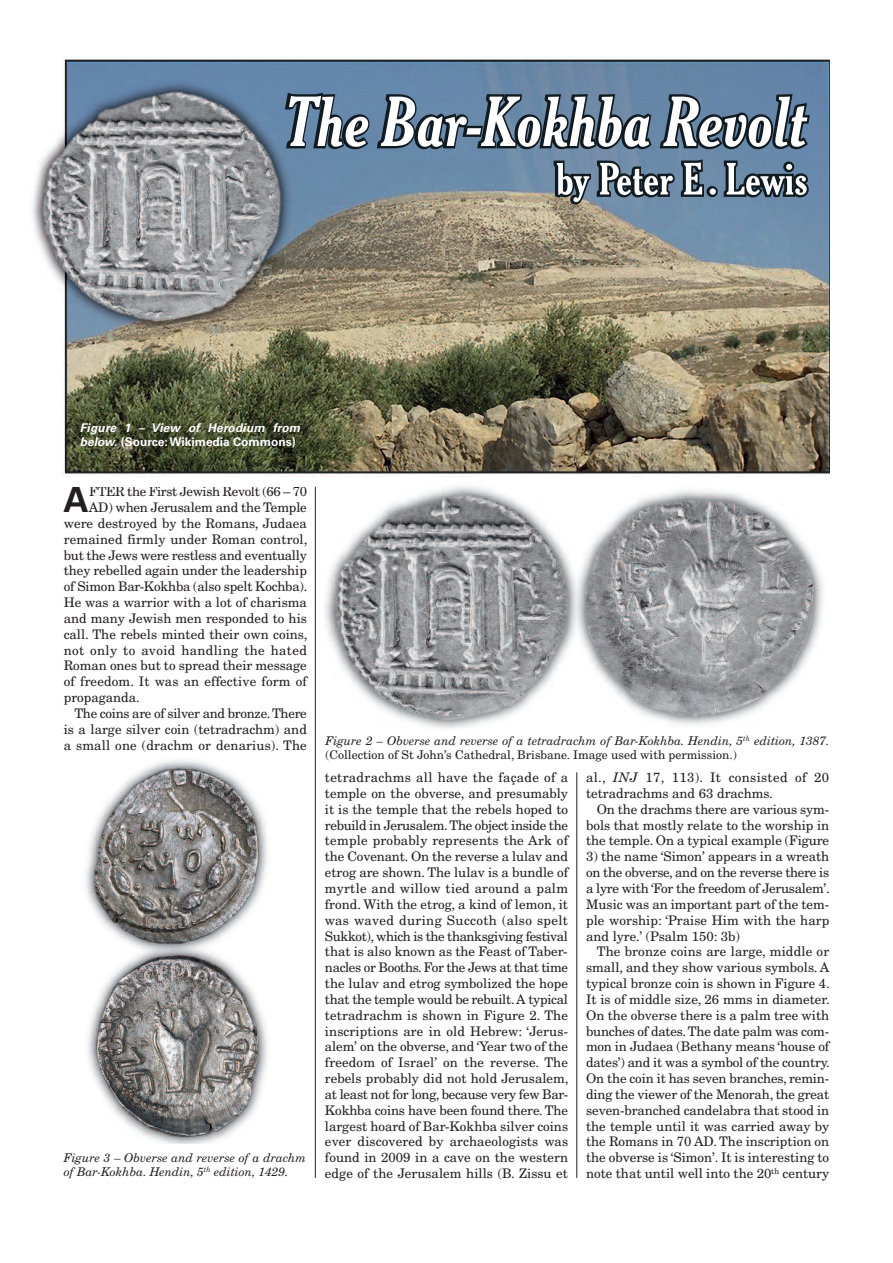
<style>
.page{position:relative;width:893px;height:1263px;background:#fff}
.page>*{position:absolute;margin:0;border:0;box-sizing:border-box;transform-origin:0 0}
.t1{font:700 35.1px "Univers";color:#231f20}
.t2{font:13.2px/15.9px "New Century Schlbk";color:#231f20;text-align:justify}
.t3{font:13.2px "New Century Schlbk";letter-spacing:-.02em;color:#231f20}
.t4{font:13.2px "New Century Schlbk";letter-spacing:-.03em;color:#231f20}
.t5{font:13.2px "New Century Schlbk";letter-spacing:.025em;color:#231f20}
.t6{font:italic 12px/14.4px "New Century Schlbk";color:#231f20}
.t7{font:italic 700 12px/14.4px "Univers";letter-spacing:.015em;color:#fff}
.s1{font-style:normal}
.s2{font-style:italic}
</style>
<div class="page">
<img style="left:32px;top:59px;width:797px;height:418px">
<svg style="left:285px;top:92px;width:525px;height:112px"></svg>
<img style="left:325px;top:486px;width:498px;height:243px">
<img style="left:85px;top:760px;width:183px;height:384px">
<hr style="left:577px;top:772px;width:1px;height:406px;background:#231f20">
<hr style="left:315px;top:487px;width:1px;height:691px;background:#231f20">
<p class="t7" style="left:80px;top:421px;width:222px">Figure 1 – View of Herodium from below. <span class="s1">(Source:Wikimedia Commons)</span></p>
<h1 class="t1" style="left:64px;top:487px;width:27px">A</h1>
<p class="t4" style="left:89px;top:487px;width:220px">FTER the First Jewish Revolt (66 – 70</p>
<p class="t2" style="left:89px;top:501px;width:219px">AD) when Jerusalem and the Temple</p>
<p class="t2" style="left:64px;top:516px;width:245px">were destroyed by the Romans, Judaea</p>
<p class="t2" style="left:64px;top:532px;width:245px">remained firmly under Roman control,</p>
<p class="t3" style="left:64px;top:550px;width:245px">but the Jews were restless and eventually</p>
<p class="t2" style="left:64px;top:564px;width:245px">they rebelled again under the leadership</p>
<p class="t2" style="left:64px;top:580px;width:245px">of Simon Bar-Kokhba (also spelt Kochba).</p>
<p class="t2" style="left:64px;top:596px;width:245px">He was a warrior with a lot of charisma</p>
<p class="t2" style="left:64px;top:611px;width:245px">and many Jewish men responded to his</p>
<p class="t2" style="left:64px;top:627px;width:245px">call. The rebels minted their own coins,</p>
<p class="t5" style="left:64px;top:645px;width:245px">not only to avoid handling the hated</p>
<p class="t2" style="left:64px;top:659px;width:245px">Roman ones but to spread their message</p>
<p class="t2" style="left:64px;top:675px;width:245px">of freedom. It was an effective form of</p>
<p class="t2" style="left:64px;top:691px;width:77px">propaganda.</p>
<p class="t3" style="left:74px;top:708px;width:234px">The coins are of silver and bronze.There</p>
<p class="t2" style="left:64px;top:722px;width:245px">is a large silver coin (tetradrachm) and</p>
<p class="t2" style="left:64px;top:738px;width:245px">a small one (drachm or denarius). The</p>
<p class="t6" style="left:64px;top:1151px;width:244px">Figure 3 – Obverse and reverse of a drachm of Bar-Kokhba. Hendin, 5<sup>th</sup> edition, 1429.</p>
<p class="t6" style="left:326px;top:734px;width:506px">Figure 2 – Obverse and reverse of a tetradrachm of Bar-Kokhba. Hendin, 5<sup>th</sup> edition, 1387. <span class="s1">(Collection of St John’s Cathedral, Brisbane. Image used with permission.)</span></p>
<p class="t2" style="left:325px;top:771px;width:245px">tetradrachms all have the façade of a temple on the obverse, and presumably it is the temple that the rebels hoped to rebuild in Jerusalem.The object inside the temple probably represents the Ark of the Covenant. On the reverse a lulav and etrog are shown. The lulav is a bundle of myrtle and willow tied around a palm frond. With the etrog, a kind of lemon, it was waved during Succoth (also spelt Sukkot), which is the thanksgiving festival that is also known as the Feast of Taber&shy;nacles or Booths. For the Jews at that time the lulav and etrog symbolized the hope that the temple would be rebuilt.A typical tetradrachm is shown in Figure 2. The inscriptions are in old Hebrew: ‘Jerus&shy;alem’ on the obverse, and ‘Year two of the freedom of Israel’ on the reverse. The rebels probably did not hold Jerusalem, at least not for long, because very few Bar-Kokhba coins have been found there. The largest hoard of Bar-Kokhba silver coins ever discovered by archaeologists was found in 2009 in a cave on the western edge of the Jerusalem hills (B. Zissu et</p>
<p class="t2" style="left:586px;top:771px;width:245px">al., <span class="s2">INJ</span> 17, 113). It consisted of 20 tetradrachms and 63 drachms.</p>
<p class="t2" style="left:586px;top:802px;width:245px;text-indent:11px">On the drachms there are various sym&shy;bols that mostly relate to the worship in the temple. On a typical example (Figure</p>
<p class="t2" style="left:586px;top:850px;width:245px">3) the name ‘Simon’ appears in a wreath on the obverse, and on the reverse there is a lyre with ‘For the freedom of Jerusalem’.<br>Music was an important part of the tem&shy;ple worship: ‘Praise Him with the harp and lyre.’ (Psalm 150: 3b)</p>
<p class="t2" style="left:586px;top:945px;width:245px;text-indent:11px">The bronze coins are large, middle or small, and they show various symbols. A typical bronze coin is shown in Figure 4.<br>It is of middle size, 26 mms in diameter.<br>On the obverse there is a palm tree with bunches of dates.The date palm was com&shy;mon in Judaea (Bethany means ‘house of dates’) and it was a symbol of the country.<br>On the coin it has seven branches, remin&shy;ding the viewer of the Menorah, the great seven-branched candelabra that stood in the temple until it was carried away by the Romans in 70 AD. The inscription on the obverse is ‘Simon’. It is interesting to note that until well into the 20<sup>th</sup> century</p>
</div>
